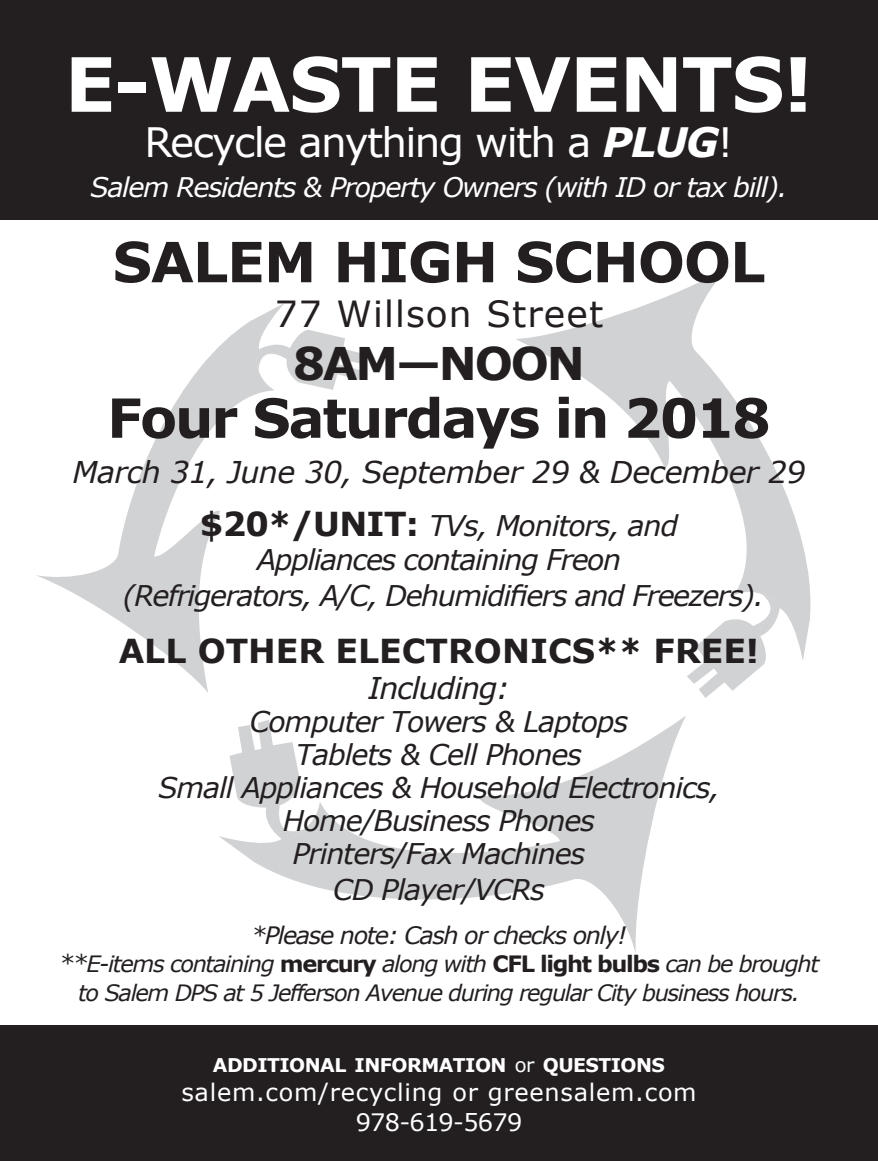
<style>
.page{position:relative;width:878px;height:1161px;background:#fff}
.page>*{position:absolute;margin:0;border:0;box-sizing:border-box;transform-origin:0 0}
.t1{font:700 75px "Verdana";letter-spacing:-.02em;color:#fff}
.t2{font:700 55.5px "Verdana";letter-spacing:-.02em;color:#231f20}
.t3{font:700 54px "Verdana";letter-spacing:-.04em;color:#231f20}
.t4{font:700 45px "Verdana";color:#231f20}
.t5{font:40.5px "Verdana";letter-spacing:-.04em;color:#fff}
.t6{font:36px "Verdana";letter-spacing:.03em;color:#231f20}
.t7{font:700 33px "Verdana";color:#231f20}
.t8{font:italic 30px "Verdana";letter-spacing:-.02em;color:#231f20}
.t9{font:italic 30px "Verdana";letter-spacing:-.04em;color:#231f20}
.t10{font:italic 28.5px/33px "Verdana";letter-spacing:-.04em;color:#231f20;text-align:center}
.t11{font:italic 27px "Verdana";letter-spacing:-.05em;color:#fff}
.t12{font:24px/30.6px "Verdana";letter-spacing:.03em;color:#fff;text-align:center}
.t13{font:italic 24px "Verdana";letter-spacing:-.06em;color:#231f20}
.t14{font:italic 22.5px/28.5px "Verdana";letter-spacing:-.06em;color:#231f20;text-align:center}
.t15{font:700 18.9px "Verdana";letter-spacing:-.03em;color:#fff}
.s1{font-weight:700;font-style:italic}
.s2{font-weight:700;font-style:normal;font-size:33px}
.s3{font-size:24px}
.s4{font-weight:700;font-style:normal}
.s5{font-weight:400;font-size:19.5px}
</style>
<div class="page">
<div style="left:0;top:1025px;width:878px;height:136px;background:#231f20"></div>
<div style="left:0;top:0;width:878px;height:220px;background:#231f20"></div>
<svg style="left:36px;top:321px;width:238px;height:372px"></svg>
<svg style="left:250px;top:303px;width:115px;height:87px"></svg>
<svg style="left:516px;top:265px;width:295px;height:355px"></svg>
<svg style="left:687px;top:593px;width:122px;height:105px"></svg>
<svg style="left:254px;top:716px;width:432px;height:237px"></svg>
<svg style="left:219px;top:720px;width:88px;height:142px"></svg>
<h1 class="t1" style="left:65px;top:36px;width:750px">E-WASTE EVE NTS!</h1>
<h3 class="t5" style="left:145px;top:116px;width:590px">Recycle anything with a <span class="s1">plug</span>!</h3>
<p class="t11" style="left:90px;top:170px;width:699px">Salem Residents &amp; Property Owners (with ID or tax bill).</p>
<h2 class="t2" style="left:112px;top:226px;width:39px">SAL</h2>
<h2 class="t2" style="left:227px;top:226px;width:540px">EM HIGH SCHOOL</h2>
<p class="t6" style="left:275px;top:291px;width:330px">77 Willson Street</p>
<h3 class="t4" style="left:293px;top:334px;width:293px">8AM—NOON</h3>
<h3 class="t3" style="left:107px;top:383px;width:665px">FOUR SATURDAYS IN 2018</h3>
<p class="t8" style="left:72px;top:453px;width:734px">March 31, June 30, September 29 &amp; December 29</p>
<p class="t10" style="left:123px;top:508px;width:643px;line-height:35.2px"><span class="s2">$20*/UNIT:</span> TVs, Monitors, and<br>Appliances containing Freon<br>(Refrigerators, A/C, Dehumidifiers and Freezers).</p>
<p class="t7" style="left:119px;top:630px;width:642px">ALL OTHE R E LECTRONICS** FREE!</p>
<p class="t9" style="left:368px;top:669px;width:143px">Including:</p>
<p class="t10" style="left:158px;top:706px;width:563px">Computer Towers &amp; Laptops<br>Tablets &amp; Cell Phones<br>Small Appliances &amp; Household Electronics,<br>Home/Business Phones<br>Printers/Fax Machines</p>
<p class="t10" style="left:333px;top:874px;width:213px">CD Player/VCRs</p>
<p class="t13" style="left:251px;top:920px;width:377px">*Please note: Cash or checks only!</p>
<p class="t14" style="left:59px;top:950px;width:762px"><span class="s3">**</span>E-items containing <span class="s4">MERCURY</span> along with <span class="s4">CFL LIGHT BULBS</span> can be brought to Salem DPS at 5 Jefferson Avenue during regular City business hours.</p>
<p class="t15" style="left:213px;top:1053px;width:453px">ADDITIONAL INFORMATION <span class="s5">or</span> QUESTIONS</p>
<p class="t12" style="left:181px;top:1077px;width:516px">salem.com/recycling or greensalem.com<br>978-619-5679</p>
</div>
